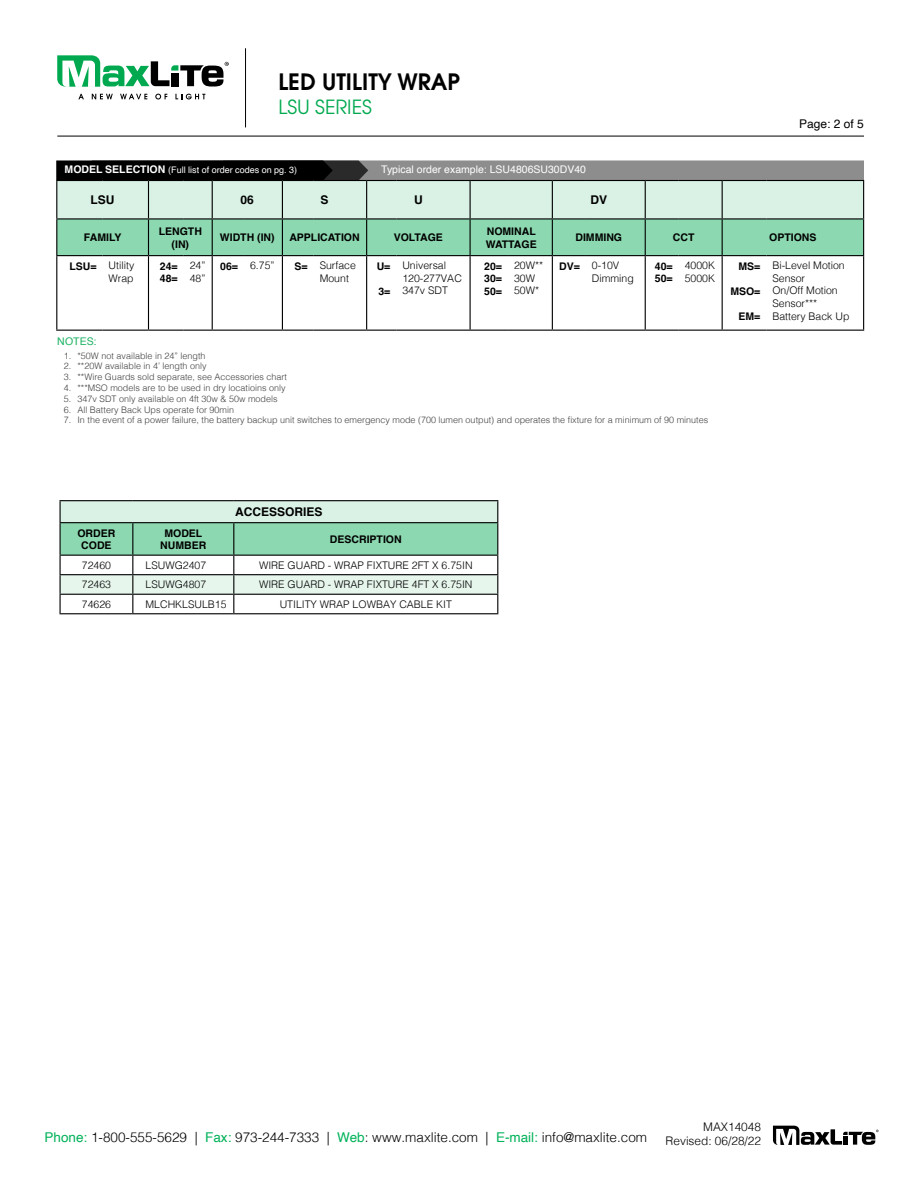
<style>
.page{position:relative;width:918px;height:1188px;background:#fff}
.page>*{position:absolute;margin:0;border:0;box-sizing:border-box;transform-origin:0 0}
.t1{font:600 22.5px "Avant Garde";color:#000}
.t2{font:19.5px "Avant Garde";color:#00a94f}
.t3{font:300 13.5px "Helvetica";color:#000}
.t4{font:700 12px "Helvetica";color:#000}
.t5{font:12px "Helvetica";color:#000}
.t6{font:300 11.85px/14.2px "Helvetica";color:#000;text-align:right}
.t7{font:300 10.5px/12.6px "Helvetica";color:#000}
.t8{font:700 10.5px/12.6px "Helvetica";color:#000;text-align:center}
.t9{font:10.5px "Helvetica";color:#fff}
.t10{font:10.5px "Helvetica";letter-spacing:.005em;color:#1ab261}
.t11{font:300 9px "Helvetica";color:#414042}
.t12{font:9px "Helvetica";color:#fff}
.s1{font-weight:700;font-size:10.5px}
.s2{font-weight:700}
.s3{font-weight:400;color:#00b259}
</style>
<div class="page">
<svg style="left:78px;top:94px;width:6px;height:5px"></svg>
<svg style="left:92px;top:94px;width:21px;height:5px"></svg>
<svg style="left:120px;top:94px;width:27px;height:5px"></svg>
<svg style="left:155px;top:94px;width:12px;height:5px"></svg>
<svg style="left:175px;top:94px;width:30px;height:5px"></svg>
<svg style="left:57px;top:55px;width:172px;height:32px"></svg>
<hr style="left:57px;top:136px;width:807px;height:1px;background:#000">
<svg style="left:773px;top:1126px;width:106px;height:19px"></svg>
<hr style="left:245px;top:48px;width:1px;height:79px;background:#000">
<hr style="left:56px;top:256px;width:1px;height:74px;background:#000">
<hr style="left:212px;top:256px;width:1px;height:74px;background:#000">
<hr style="left:282px;top:256px;width:1px;height:74px;background:#000">
<hr style="left:56px;top:330px;width:47px;height:1px;background:#000">
<hr style="left:103px;top:330px;width:46px;height:1px;background:#000">
<hr style="left:148px;top:256px;width:1px;height:74px;background:#000">
<hr style="left:148px;top:330px;width:36px;height:1px;background:#000">
<svg style="left:184px;top:330px;width:28px;height:1px"></svg>
<hr style="left:212px;top:330px;width:32px;height:1px;background:#000">
<hr style="left:244px;top:330px;width:38px;height:1px;background:#000">
<hr style="left:282px;top:330px;width:32px;height:1px;background:#000">
<hr style="left:366px;top:256px;width:1px;height:74px;background:#000">
<hr style="left:645px;top:256px;width:1px;height:74px;background:#000">
<hr style="left:722px;top:256px;width:1px;height:74px;background:#000">
<hr style="left:863px;top:256px;width:1px;height:74px;background:#000">
<hr style="left:314px;top:330px;width:53px;height:1px;background:#000">
<svg style="left:367px;top:330px;width:29px;height:1px"></svg>
<hr style="left:396px;top:330px;width:74px;height:1px;background:#000">
<hr style="left:552px;top:330px;width:34px;height:1px;background:#000">
<hr style="left:586px;top:330px;width:59px;height:1px;background:#000">
<hr style="left:645px;top:330px;width:34px;height:1px;background:#000">
<hr style="left:679px;top:330px;width:43px;height:1px;background:#000">
<hr style="left:722px;top:330px;width:44px;height:1px;background:#000">
<hr style="left:766px;top:330px;width:98px;height:1px;background:#000">
<svg style="left:56px;top:160px;width:808px;height:96px;background:#9cc2ae"></svg>
<hr style="left:366px;top:181px;width:1px;height:37px;background:#000">
<hr style="left:396px;top:180px;width:74px;height:1px;background:#000">
<hr style="left:367px;top:218px;width:29px;height:2px;background:#000">
<hr style="left:396px;top:218px;width:74px;height:2px;background:#000">
<hr style="left:470px;top:220px;width:1px;height:35px;background:#000">
<hr style="left:470px;top:180px;width:38px;height:1px;background:#000">
<hr style="left:470px;top:181px;width:1px;height:37px;background:#000">
<hr style="left:508px;top:180px;width:44px;height:1px;background:#000">
<hr style="left:470px;top:218px;width:38px;height:2px;background:#000">
<hr style="left:508px;top:218px;width:44px;height:2px;background:#000">
<hr style="left:470px;top:255px;width:38px;height:1px;background:#000">
<hr style="left:470px;top:256px;width:1px;height:74px;background:#000">
<hr style="left:508px;top:255px;width:44px;height:1px;background:#000">
<hr style="left:552px;top:256px;width:1px;height:74px;background:#000">
<hr style="left:470px;top:330px;width:38px;height:1px;background:#000">
<hr style="left:508px;top:330px;width:44px;height:1px;background:#000">
<hr style="left:552px;top:220px;width:1px;height:35px;background:#000">
<hr style="left:552px;top:255px;width:34px;height:1px;background:#000">
<hr style="left:586px;top:255px;width:59px;height:1px;background:#000">
<hr style="left:552px;top:180px;width:34px;height:1px;background:#000">
<hr style="left:552px;top:181px;width:1px;height:37px;background:#000">
<hr style="left:586px;top:180px;width:59px;height:1px;background:#000">
<hr style="left:552px;top:218px;width:34px;height:2px;background:#000">
<hr style="left:586px;top:218px;width:59px;height:2px;background:#000">
<hr style="left:645px;top:220px;width:1px;height:35px;background:#000">
<hr style="left:645px;top:255px;width:34px;height:1px;background:#000">
<hr style="left:679px;top:255px;width:43px;height:1px;background:#000">
<hr style="left:645px;top:180px;width:34px;height:1px;background:#000">
<hr style="left:645px;top:181px;width:1px;height:37px;background:#000">
<hr style="left:679px;top:180px;width:43px;height:1px;background:#000">
<hr style="left:645px;top:218px;width:34px;height:2px;background:#000">
<hr style="left:679px;top:218px;width:43px;height:2px;background:#000">
<hr style="left:722px;top:220px;width:1px;height:35px;background:#000">
<hr style="left:863px;top:220px;width:1px;height:35px;background:#000">
<hr style="left:722px;top:255px;width:44px;height:1px;background:#000">
<hr style="left:766px;top:255px;width:98px;height:1px;background:#000">
<hr style="left:722px;top:180px;width:44px;height:1px;background:#000">
<hr style="left:722px;top:181px;width:1px;height:37px;background:#000">
<hr style="left:766px;top:180px;width:98px;height:1px;background:#000">
<hr style="left:863px;top:181px;width:1px;height:37px;background:#000">
<hr style="left:722px;top:218px;width:44px;height:2px;background:#000">
<hr style="left:766px;top:218px;width:98px;height:2px;background:#000">
<hr style="left:60px;top:500px;width:73px;height:1px;background:#000">
<hr style="left:133px;top:500px;width:101px;height:1px;background:#000">
<hr style="left:234px;top:500px;width:264px;height:1px;background:#000">
<svg style="left:60px;top:501px;width:438px;height:112px"></svg>
<hr style="left:60px;top:613px;width:73px;height:1px;background:#000">
<hr style="left:133px;top:613px;width:101px;height:1px;background:#000">
<hr style="left:234px;top:613px;width:264px;height:1px;background:#000">
<h1 class="t1" style="left:278px;top:67px;width:183px">LED UTILITY WRAP</h1>
<h2 class="t2" style="left:278px;top:94px;width:95px">LSU SERIES</h2>
<p class="t12" style="left:65px;top:163px;width:234px"><span class="s1">MODEL SELECTION</span> (Full list of order codes on pg. 3)</p>
<p class="t9" style="left:381px;top:162px;width:206px">Typical order example: LSU4806SU30DV40</p>
<h3 class="t5" style="left:799px;top:115px;width:66px">Page: 2 of 5</h3>
<h3 class="t4" style="left:91px;top:193px;width:25px">LSU</h3>
<h3 class="t4" style="left:241px;top:193px;width:15px">06</h3>
<h3 class="t4" style="left:321px;top:193px;width:10px">S</h3>
<h3 class="t4" style="left:414px;top:193px;width:10px">U</h3>
<h3 class="t4" style="left:590px;top:193px;width:18px">DV</h3>
<p class="t8" style="left:84px;top:232px;width:39px">FAMILY</p>
<p class="t8" style="left:159px;top:226px;width:45px">LENGTH (IN)</p>
<p class="t8" style="left:220px;top:232px;width:56px">WIDTH (IN)</p>
<p class="t8" style="left:289px;top:232px;width:72px">APPLICATION</p>
<p class="t8" style="left:394px;top:232px;width:51px">VOLTAGE</p>
<p class="t8" style="left:486px;top:226px;width:52px;text-align:left">NOMINAL<br>WATTAGE</p>
<p class="t8" style="left:575px;top:232px;width:48px">DIMMING</p>
<p class="t8" style="left:673px;top:232px;width:23px">CCT</p>
<p class="t8" style="left:769px;top:232px;width:49px">OPTIONS</p>
<p class="t7" style="left:69px;top:258px;width:66px;text-align:right"><span class="s2">LSU=</span> Utility<br>Wrap</p>
<p class="t8" style="left:160px;top:261px;width:19px;text-align:left">24=<br>48=</p>
<p class="t7" style="left:190px;top:258px;width:17px">24”<br>48”</p>
<p class="t7" style="left:220px;top:258px;width:56px"><span class="s2">06=</span> 6.75”</p>
<p class="t7" style="left:320px;top:258px;width:38px;text-indent:-25px"><span class="s2">S=</span> Surface<br>Mount</p>
<p class="t8" style="left:377px;top:261px;width:15px">U=</p>
<p class="t8" style="left:378px;top:286px;width:13px">3=</p>
<p class="t7" style="left:402px;top:258px;width:61px">Universal<br>120-277VAC<br>347v SDT</p>
<p class="t8" style="left:484px;top:261px;width:19px;text-align:justify">20= 30= 50=</p>
<p class="t7" style="left:514px;top:258px;width:31px">20W**<br>30W<br>50W*</p>
<p class="t7" style="left:592px;top:258px;width:43px;text-indent:-33px"><span class="s2">DV=</span> 0-10V<br>Dimming</p>
<p class="t8" style="left:655px;top:261px;width:19px;text-align:left">40=<br>50=</p>
<p class="t7" style="left:685px;top:258px;width:32px">4000K<br>5000K</p>
<p class="t8" style="left:739px;top:261px;width:23px">MS=</p>
<p class="t7" style="left:772px;top:258px;width:79px">Bi-Level Motion<br>Sensor<br>On/Off Motion<br>Sensor***<br>Battery Back Up</p>
<p class="t8" style="left:730px;top:286px;width:32px">MSO=</p>
<p class="t8" style="left:739px;top:311px;width:23px">EM=</p>
<p class="t10" style="left:57px;top:333px;width:41px">NOTES:</p>
<p class="t11" style="left:64px;top:348px;width:143px">1. *50W not available in 24” length</p>
<p class="t11" style="left:64px;top:359px;width:144px">2. **20W available in 4’ length only</p>
<p class="t11" style="left:64px;top:369px;width:225px">3. **Wire Guards sold separate, see Accessories chart</p>
<p class="t11" style="left:64px;top:380px;width:223px">4. ***MSO models are to be used in dry locatioins only</p>
<p class="t11" style="left:64px;top:391px;width:215px">5. 347v SDT only available on 4ft 30w &amp; 50w models</p>
<p class="t11" style="left:64px;top:402px;width:172px">6. All Battery Back Ups operate for 90min</p>
<p class="t11" style="left:64px;top:413px;width:646px">7. In the event of a power failure, the battery backup unit switches to emergency mode (700 lumen output) and operates the fixture for a minimum of 90 minutes</p>
<h3 class="t4" style="left:235px;top:505px;width:89px">ACCESSORIES</h3>
<p class="t8" style="left:77px;top:528px;width:39px">ORDER<br>CODE</p>
<p class="t8" style="left:160px;top:528px;width:48px">MODEL<br>NUMBER</p>
<p class="t8" style="left:330px;top:534px;width:73px">DESCRIPTION</p>
<p class="t7" style="left:82px;top:558px;width:31px">72460</p>
<p class="t7" style="left:146px;top:558px;width:62px">LSUWG2407</p>
<p class="t7" style="left:259px;top:558px;width:215px">WIRE GUARD - WRAP FIXTURE 2FT X 6.75IN</p>
<p class="t7" style="left:82px;top:577px;width:31px">72463</p>
<p class="t7" style="left:146px;top:577px;width:62px">LSUWG4807</p>
<p class="t7" style="left:259px;top:577px;width:215px">WIRE GUARD - WRAP FIXTURE 4FT X 6.75IN</p>
<p class="t7" style="left:82px;top:597px;width:31px">74626</p>
<p class="t7" style="left:146px;top:597px;width:83px">MLCHKLSULB15</p>
<p class="t7" style="left:280px;top:597px;width:174px">UTILITY WRAP LOWBAY CABLE KIT</p>
<h3 class="t3" style="left:45px;top:1126px;width:604px"><span class="s3">Phone:</span> 1-800-555-5629 | <span class="s3">Fax:</span> 973-244-7333 | <span class="s3">Web</span>: www.maxlite.com | <span class="s3">E-mail:</span> info@maxlite.com</h3>
<h3 class="t6" style="left:666px;top:1118px;width:97px">MAX14048<br>Revised: 06/28/22</h3>
</div>
